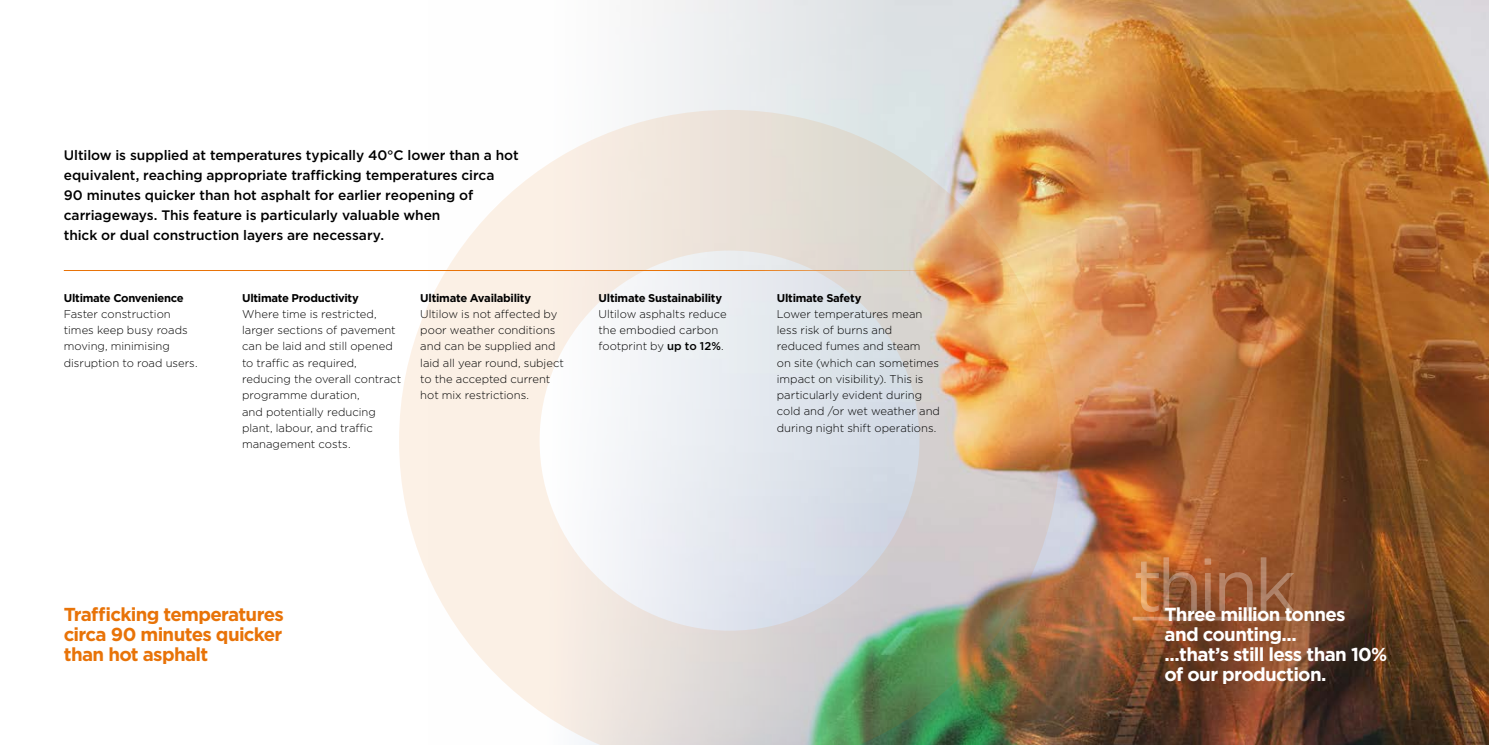
<style>
.page{position:relative;width:1489px;height:745px;background:#fff}
.page>*{position:absolute;margin:0;border:0;box-sizing:border-box;transform-origin:0 0}
.t1{font:73.75px "Gotham";letter-spacing:-.06em;color:#fff}
.t2{font:700 18.75px/20px "Gotham";letter-spacing:-.04em;color:#fff}
.t3{font:700 18.75px/20px "Gotham";letter-spacing:-.035em;color:#e87308;text-align:justify}
.t4{font:500 13.75px/20px "Gotham";letter-spacing:-.005em;color:#000}
.t5{font:300 11.25px/16.2px "Gotham";color:#000}
.t6{font:700 11.25px "Gotham";letter-spacing:-.025em;color:#000}
.s1{font-weight:500}
</style>
<div class="page">
<img style="left:644px;top:0;width:844px;height:744px">
<svg style="left:399px;top:110px;width:660px;height:634px"></svg>
<hr style="left:64px;top:270px;width:876px;height:1px;background:#e87308">
<svg style="left:1132px;top:616px;width:164px;height:4px"></svg>
<p class="t4" style="left:64px;top:145px;width:456px">Ultilow is supplied at temperatures typically 40°C lower than a hot equivalent, reaching appropriate trafficking temperatures circa<br>90 minutes quicker than hot asphalt for earlier reopening of carriageways. This feature is particularly valuable when<br>thick or dual construction layers are necessary.</p>
<p class="t6" style="left:64px;top:290px;width:121px">Ultimate Convenience</p>
<p class="t5" style="left:64px;top:305px;width:135px">Faster construction times keep busy roads moving, minimising disruption to road users.</p>
<p class="t6" style="left:242px;top:290px;width:118px">Ultimate Productivity</p>
<p class="t5" style="left:242px;top:305px;width:161px">Where time is restricted, larger sections of pavement can be laid and still opened to traffic as required, reducing the overall contract programme duration,<br>and potentially reducing plant, labour, and traffic management costs.</p>
<p class="t6" style="left:420px;top:290px;width:112px">Ultimate Availability</p>
<p class="t5" style="left:420px;top:305px;width:145px">Ultilow is not affected by poor weather conditions and can be supplied and laid all year round, subject to the accepted current hot mix restrictions.</p>
<p class="t6" style="left:598px;top:290px;width:125px">Ultimate Sustainability</p>
<p class="t5" style="left:598px;top:305px;width:130px">Ultilow asphalts reduce the embodied carbon footprint by <span class="s1">up to 12%</span>.</p>
<p class="t6" style="left:776px;top:290px;width:86px">Ultimate Safety</p>
<p class="t5" style="left:776px;top:305px;width:165px">Lower temperatures mean less risk of burns and reduced fumes and steam<br>on site (which can sometimes impact on visibility). This is particularly evident during cold and /or wet weather and during night shift operations.</p>
<h2 class="t3" style="left:64px;top:604px;width:221px">Trafficking temperatures circa 90 minutes quicker than hot asphalt</h2>
<h1 class="t1" style="left:1132px;top:537px;width:165px">think</h1>
<h2 class="t2" style="left:1164px;top:604px;width:224px">Three million tonnes<br>and counting...<br>...that’s still less than 10% of our production.</h2>
</div>
